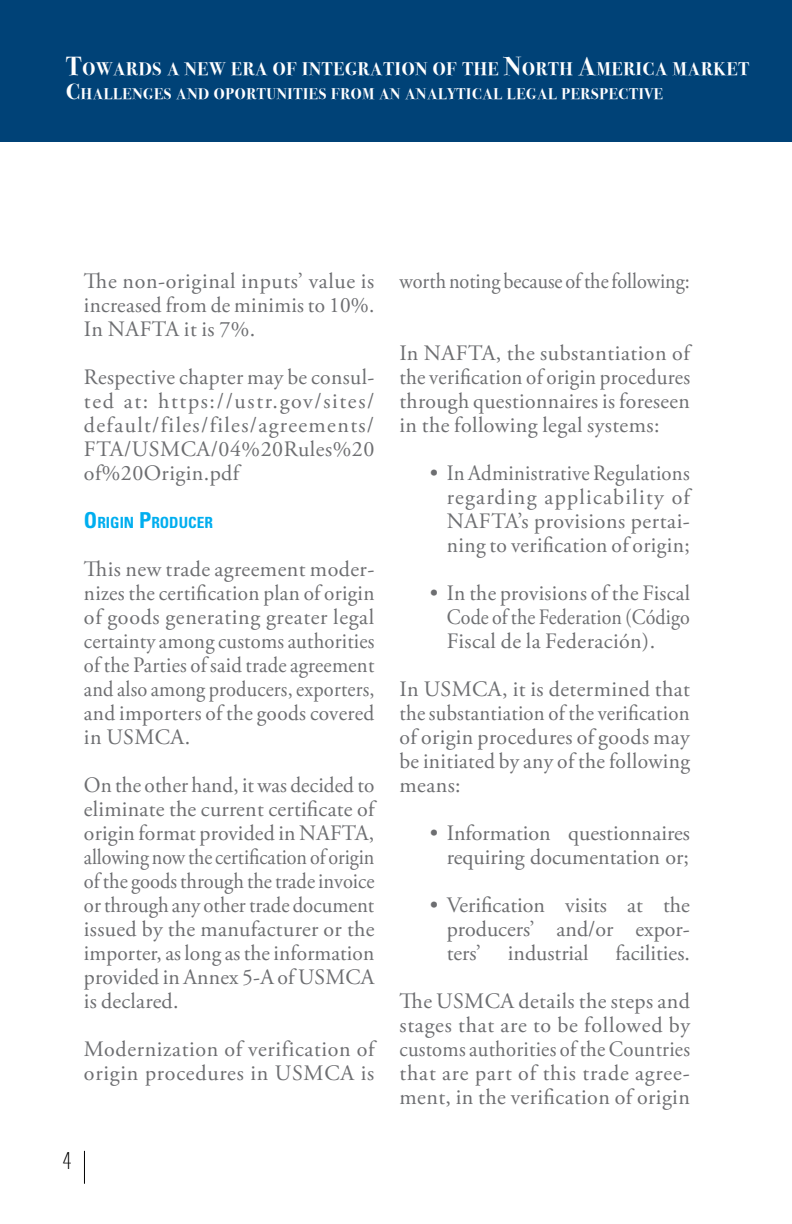
<style>
.page{position:relative;width:792px;height:1224px;background:#fff}
.page>*{position:absolute;margin:0;border:0;box-sizing:border-box;transform-origin:0 0}
.t1{font:24px "RB No 2 Light Alternative";color:#000}
.t2{font:22px/24px "Adobe Garamond Pro";letter-spacing:.015em;color:#6d6e71;text-align:justify}
.t3{font:22px/24px "Adobe Garamond Pro";letter-spacing:.015em;color:#6d6e71;text-align:justify;scale:.96 1}
.t4{font:22px "Adobe Garamond Pro";letter-spacing:.015em;color:#6d6e71;scale:.92 1}
.t5{font:700 18.2px "Bodoni Svty Two ITCTT";letter-spacing:.045em;color:#fff}
.t6{font:700 15.4px "Bodoni Svty Two ITCTT";letter-spacing:.045em;color:#fff}
.t7{font:700 condensed 15.4px "Univers";color:#00aeef}
.s1{font-size:26px}
.s2{font-size:22px}
</style>
<div class="page">
<div style="left:0;top:0;width:792px;height:142px;background:#004277"></div>
<hr style="left:84px;top:1151px;width:1px;height:33px;background:#000">
<p class="t5" style="left:66px;top:54px;width:684px"><span class="s1">T</span>OWARDS A NEW ERA OF INTEGRATION OF THE <span class="s1">N</span>ORTH <span class="s1">A</span>MERICA MARKET</p>
<p class="t6" style="left:66px;top:81px;width:598px"><span class="s2">C</span>HALLENGES AND OPORTUNITIES FROM AN ANALYTICAL LEGAL PERSPECTIVE</p>
<p class="t2" style="left:84px;top:270px;width:292px">The non-original inputs’ value is increased from de minimis to 10%.<br>In NAFTA it is 7%.</p>
<p class="t2" style="left:84px;top:366px;width:292px">Respective chapter may be consul&shy;ted at: https://ustr.gov/sites/ default/files/files/agreements/ FTA/USMCA/04%20Rules%20 of%20Origin.pdf</p>
<p class="t7" style="left:84px;top:513px;width:130px"><span class="s2">O</span> RIGIN <span class="s2">P</span>RODUCER</p>
<p class="t2" style="left:84px;top:558px;width:292px">This new trade agreement moder&shy;nizes the certification plan of origin of goods generating greater legal certainty among customs authorities of the Parties of said trade agreement and also among producers, exporters, and importers of the goods covered in USMCA.</p>
<p class="t3" style="left:84px;top:774px;width:304px">On the other hand, it was decided to eliminate the current certificate of origin format provided in NAFTA, allowing now the certification of origin of the goods through the trade invoice or through any other trade document issued by the manufacturer or the importer, as long as the information provided in Annex 5-A of USMCA is declared.</p>
<p class="t2" style="left:84px;top:1038px;width:292px">Modernization of verification of origin procedures in USMCA is</p>
<p class="t1" style="left:63px;top:1148px;width:10px">4</p>
<p class="t4" style="left:399px;top:268px;width:317px">worth noting because of the following:</p>
<p class="t2" style="left:399px;top:342px;width:292px">In NAFTA, the substantiation of the verification of origin procedures through questionnaires is foreseen in the following legal systems:</p>
<p class="t2" style="left:447px;top:462px;width:245px;text-indent:-17px">• In Administrative Regulations regarding applicability of NAFTA’s provisions pertai&shy;ning to verification of origin;</p>
<p class="t2" style="left:447px;top:582px;width:245px;text-indent:-17px">• In the provisions of the Fiscal Code of the Federation (Código Fiscal de la Federación).</p>
<p class="t2" style="left:399px;top:678px;width:292px">In USMCA, it is determined that the substantiation of the verification of origin procedures of goods may be initiated by any of the following means:</p>
<p class="t2" style="left:430px;top:822px;width:262px;text-align:right">• Information questionnaires requiring documentation or;</p>
<p class="t2" style="left:447px;top:894px;width:245px;text-indent:-17px">• Verification visits at the producers’ and/or expor&shy;ters’ industrial facilities.</p>
<p class="t2" style="left:399px;top:990px;width:292px">The USMCA details the steps and stages that are to be followed by customs authorities of the Countries that are part of this trade agree&shy;ment, in the verification of origin</p>
</div>
